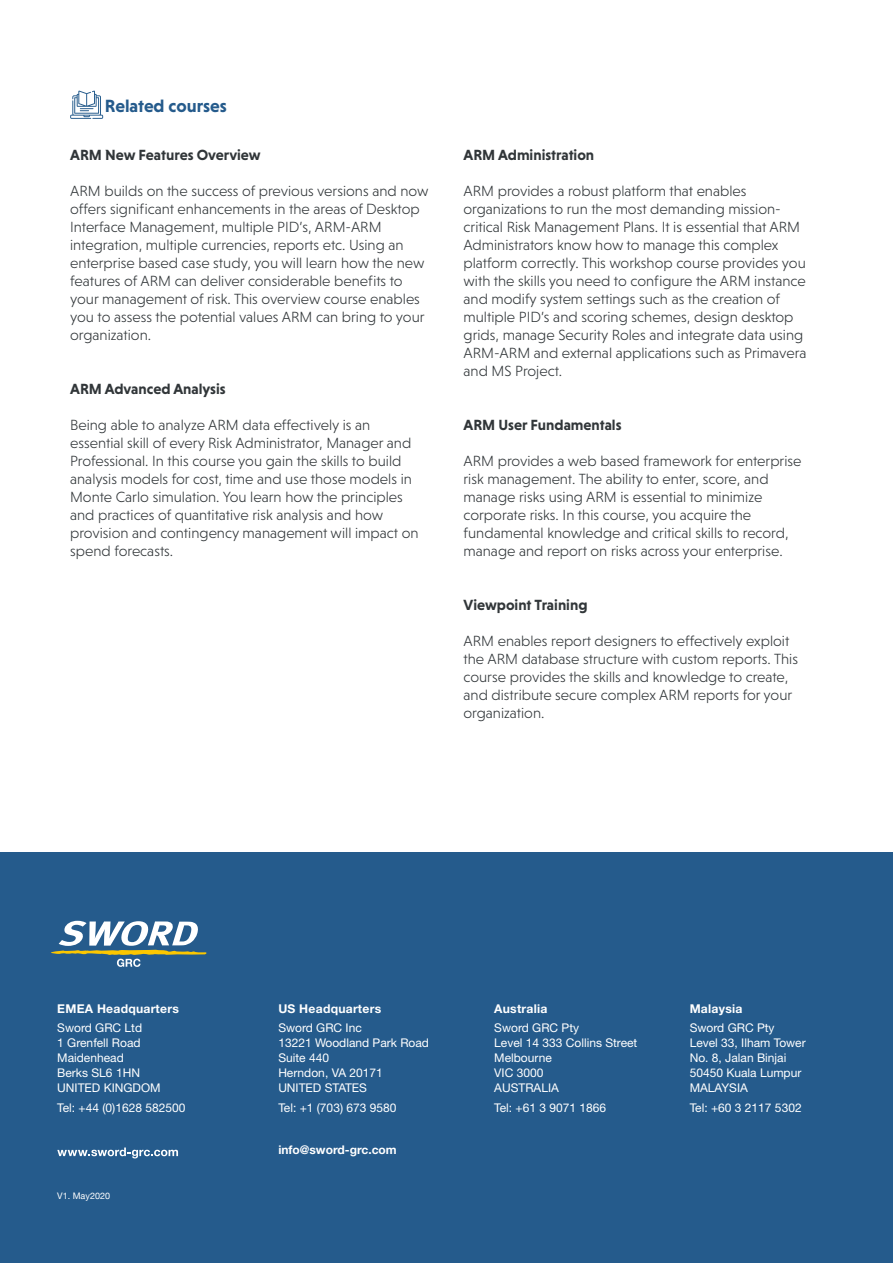
<style>
.page{position:relative;width:893px;height:1263px;background:#fff}
.page>*{position:absolute;margin:0;border:0;box-sizing:border-box;transform-origin:0 0}
.t1{font:700 18px "Niveau Grotesk";color:#255b8c}
.t2{font:300 15px/18px "Niveau Grotesk";color:#313639}
.t3{font:700 15px "Niveau Grotesk";color:#313639}
.t4{font:700 12.15px "Helvetica Neue";letter-spacing:.02em;color:#fff}
.t5{font:12px "Helvetica Neue";color:#fff}
.t6{font:700 12px "Helvetica Neue";color:#fff}
.t7{font:9px "Helvetica Neue";color:#fff}
</style>
<div class="page">
<svg style="left:70px;top:91px;width:33px;height:28px"></svg>
<div style="left:0;top:853px;width:893px;height:410px;background:#255b8c"></div>
<svg style="left:57px;top:1147px;width:121px;height:11px"></svg>
<svg style="left:51px;top:921px;width:156px;height:46px"></svg>
<p class="t1" style="left:105px;top:96px;width:123px">Related courses</p>
<p class="t3" style="left:70px;top:146px;width:192px">ARM New Features Overview</p>
<p class="t2" style="left:70px;top:182px;width:360px">ARM builds on the success of previous versions and now offers significant enhancements in the areas of Desktop Interface Management, multiple PID’s, ARM-ARM integration, multiple currencies, reports etc. Using an enterprise based case study, you will learn how the new features of ARM can deliver considerable benefits to your management of risk. This overview course enables you to assess the potential values ARM can bring to your organization.</p>
<p class="t3" style="left:70px;top:380px;width:157px">ARM Advanced Analysis</p>
<p class="t2" style="left:70px;top:416px;width:350px">Being able to analyze ARM data effectively is an essential skill of every Risk Administrator, Manager and Professional. In this course you gain the skills to build analysis models for cost, time and use those models in Monte Carlo simulation. You learn how the principles and practices of quantitative risk analysis and how provision and contingency management will impact on spend forecasts.</p>
<p class="t3" style="left:463px;top:146px;width:132px">ARM Administration</p>
<p class="t2" style="left:463px;top:182px;width:344px">ARM provides a robust platform that enables organizations to run the most demanding mission&shy;critical Risk Management Plans. It is essential that ARM Administrators know how to manage this complex platform correctly. This workshop course provides you with the skills you need to configure the ARM instance and modify system settings such as the creation of multiple PID’s and scoring schemes, design desktop grids, manage Security Roles and integrate data using ARM-ARM and external applications such as Primavera and MS Project.</p>
<p class="t3" style="left:463px;top:416px;width:160px">ARM User Fundamentals</p>
<p class="t2" style="left:463px;top:452px;width:339px">ARM provides a web based framework for enterprise risk management. The ability to enter, score, and manage risks using ARM is essential to minimize corporate risks. In this course, you acquire the fundamental knowledge and critical skills to record, manage and report on risks across your enterprise.</p>
<p class="t3" style="left:463px;top:596px;width:126px">Viewpoint Training</p>
<p class="t2" style="left:463px;top:632px;width:336px">ARM enables report designers to effectively exploit the ARM database structure with custom reports. This course provides the skills and knowledge to create, and distribute secure complex ARM reports for your organization.</p>
<p class="t4" style="left:57px;top:1001px;width:123px">EMEA Headquarters</p>
<p class="t5" style="left:57px;top:1021px;width:86px">Sword GRC Ltd</p>
<p class="t5" style="left:57px;top:1036px;width:85px">1 Grenfell Road</p>
<p class="t5" style="left:57px;top:1051px;width:68px">Maidenhead</p>
<p class="t5" style="left:57px;top:1066px;width:84px">Berks SL6 1HN</p>
<p class="t5" style="left:57px;top:1081px;width:105px">UNITED KINGDOM</p>
<p class="t5" style="left:57px;top:1100px;width:130px">Tel: +44 (0)1628 582500</p>
<p class="t7" style="left:57px;top:1190px;width:54px">V1. May2020</p>
<p class="t4" style="left:278px;top:1001px;width:104px">US Headquarters</p>
<p class="t5" style="left:278px;top:1021px;width:85px">Sword GRC Inc</p>
<p class="t5" style="left:278px;top:1036px;width:152px">13221 Woodland Park Road</p>
<p class="t5" style="left:278px;top:1051px;width:52px">Suite 440</p>
<p class="t5" style="left:278px;top:1066px;width:106px">Herndon, VA 20171</p>
<p class="t5" style="left:278px;top:1081px;width:90px">UNITED STATES</p>
<p class="t5" style="left:278px;top:1100px;width:120px">Tel: +1 (703) 673 9580</p>
<p class="t6" style="left:278px;top:1142px;width:120px">info@sword-grc.com</p>
<p class="t4" style="left:494px;top:1001px;width:55px">Australia</p>
<p class="t5" style="left:494px;top:1021px;width:86px">Sword GRC Pty</p>
<p class="t5" style="left:494px;top:1036px;width:145px">Level 14 333 Collins Street</p>
<p class="t5" style="left:494px;top:1051px;width:59px">Melbourne</p>
<p class="t5" style="left:494px;top:1066px;width:51px">VIC 3000</p>
<p class="t5" style="left:494px;top:1081px;width:66px">AUSTRALIA</p>
<p class="t5" style="left:494px;top:1100px;width:113px">Tel: +61 3 9071 1866</p>
<p class="t4" style="left:690px;top:1001px;width:54px">Malaysia</p>
<p class="t5" style="left:690px;top:1021px;width:86px">Sword GRC Pty</p>
<p class="t5" style="left:690px;top:1036px;width:118px">Level 33, Ilham Tower</p>
<p class="t5" style="left:690px;top:1051px;width:98px">No. 8, Jalan Binjai</p>
<p class="t5" style="left:690px;top:1066px;width:113px">50450 Kuala Lumpur</p>
<p class="t5" style="left:690px;top:1081px;width:60px">MALAYSIA</p>
<p class="t5" style="left:690px;top:1100px;width:113px">Tel: +60 3 2117 5302</p>
</div>
